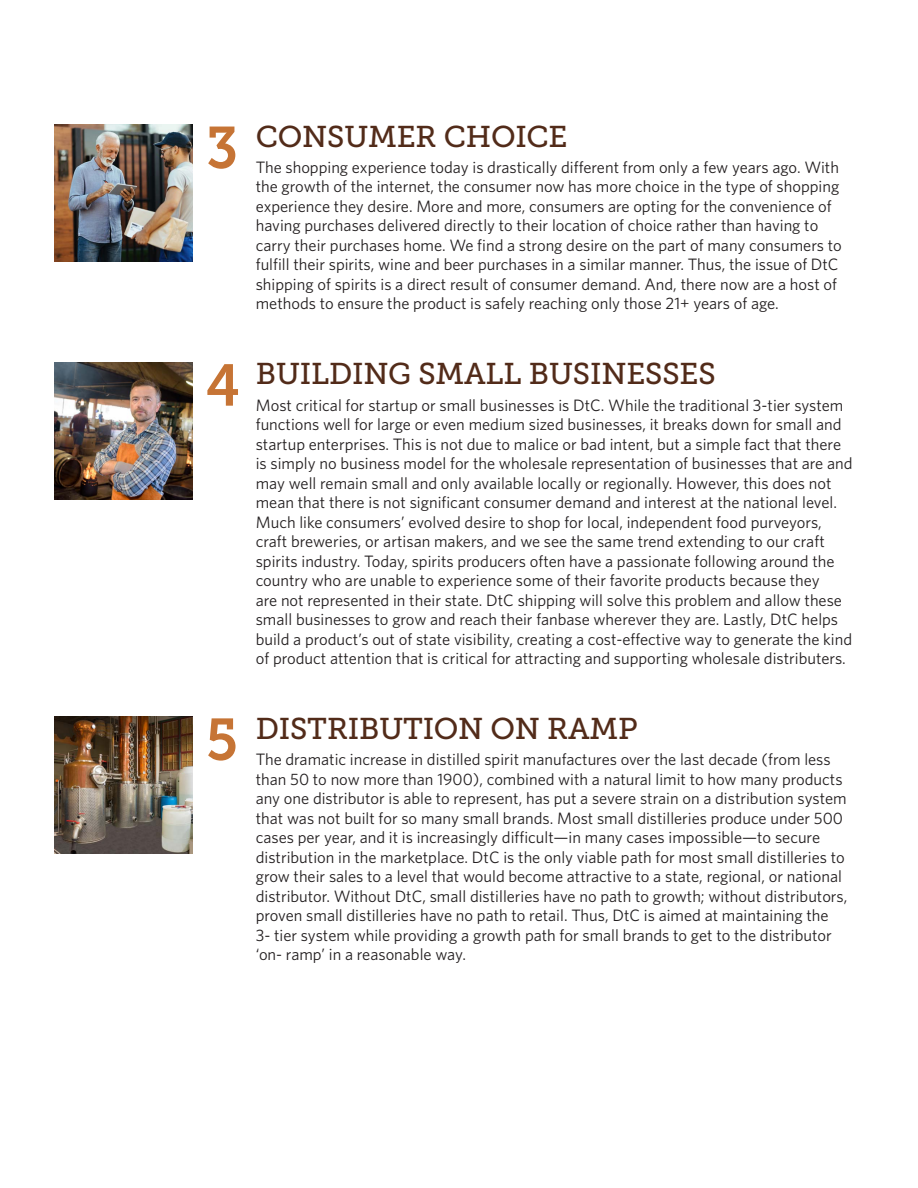
<style>
.page{position:relative;width:918px;height:1188px;background:#fff}
.page>*{position:absolute;margin:0;border:0;box-sizing:border-box;transform-origin:0 0}
.large_heading{font:58.5px "Museo Slab 700";color:#c67435;scale:.95 1}
.t1{font:30px "Museo Slab 500";letter-spacing:-.005em;color:#522b19}
.BODY_TEXT{font:16.5px/19.5px "Whitney";color:#231f20}
</style>
<div class="page">
<img style="left:54px;top:125px;width:138px;height:137px">
<img style="left:54px;top:363px;width:138px;height:137px">
<img style="left:54px;top:717px;width:138px;height:137px">
<p class="large_heading" style="left:206px;top:115px;width:35px">3</p>
<h1 class="t1" style="left:256px;top:120px;width:313px">CONSUMER CHOICE</h1>
<p class="BODY_TEXT" style="left:256px;top:157px;width:588px">The shopping experience today is drastically different from only a few years ago. With the growth of the internet, the consumer now has more choice in the type of shopping experience they desire. More and more, consumers are opting for the convenience of having purchases delivered directly to their location of choice rather than having to carry their purchases home. We find a strong desire on the part of many consumers to fulfill their spirits, wine and beer purchases in a similar manner. Thus, the issue of DtC shipping of spirits is a direct result of consumer demand. And, there now are a host of methods to ensure the product is safely reaching only those 21+ years of age.</p>
<p class="large_heading" style="left:206px;top:352px;width:37px">4</p>
<h1 class="t1" style="left:256px;top:357px;width:462px">BUILDING SMALL BUSINESSES</h1>
<p class="BODY_TEXT" style="left:256px;top:395px;width:598px">Most critical for startup or small businesses is DtC. While the traditional 3-tier system functions well for large or even medium sized businesses, it breaks down for small and startup enterprises. This is not due to malice or bad intent, but a simple fact that there is simply no business model for the wholesale representation of businesses that are and may well remain small and only available locally or regionally. However, this does not mean that there is not significant consumer demand and interest at the national level.<br>Much like consumers’ evolved desire to shop for local, independent food purveyors, craft breweries, or artisan makers, and we see the same trend extending to our craft spirits industry. Today, spirits producers often have a passionate following around the country who are unable to experience some of their favorite products because they<br>are not represented in their state. DtC shipping will solve this problem and allow these small businesses to grow and reach their fanbase wherever they are. Lastly, DtC helps build a product’s out of state visibility, creating a cost-effective way to generate the kind of product attention that is critical for attracting and supporting wholesale distributers.</p>
<p class="large_heading" style="left:206px;top:707px;width:35px">5</p>
<h1 class="t1" style="left:256px;top:712px;width:384px">DISTRIBUTION ON RAMP</h1>
<p class="BODY_TEXT" style="left:256px;top:750px;width:593px">The dramatic increase in distilled spirit manufactures over the last decade (from less than 50 to now more than 1900), combined with a natural limit to how many products any one distributor is able to represent, has put a severe strain on a distribution system that was not built for so many small brands. Most small distilleries produce under 500 cases per year, and it is increasingly difficult—in many cases impossible—to secure distribution in the marketplace. DtC is the only viable path for most small distilleries to grow their sales to a level that would become attractive to a state, regional, or national distributor. Without DtC, small distilleries have no path to growth; without distributors, proven small distilleries have no path to retail. Thus, DtC is aimed at maintaining the 3- tier system while providing a growth path for small brands to get to the distributor ‘on- ramp’ in a reasonable way.</p>
</div>
